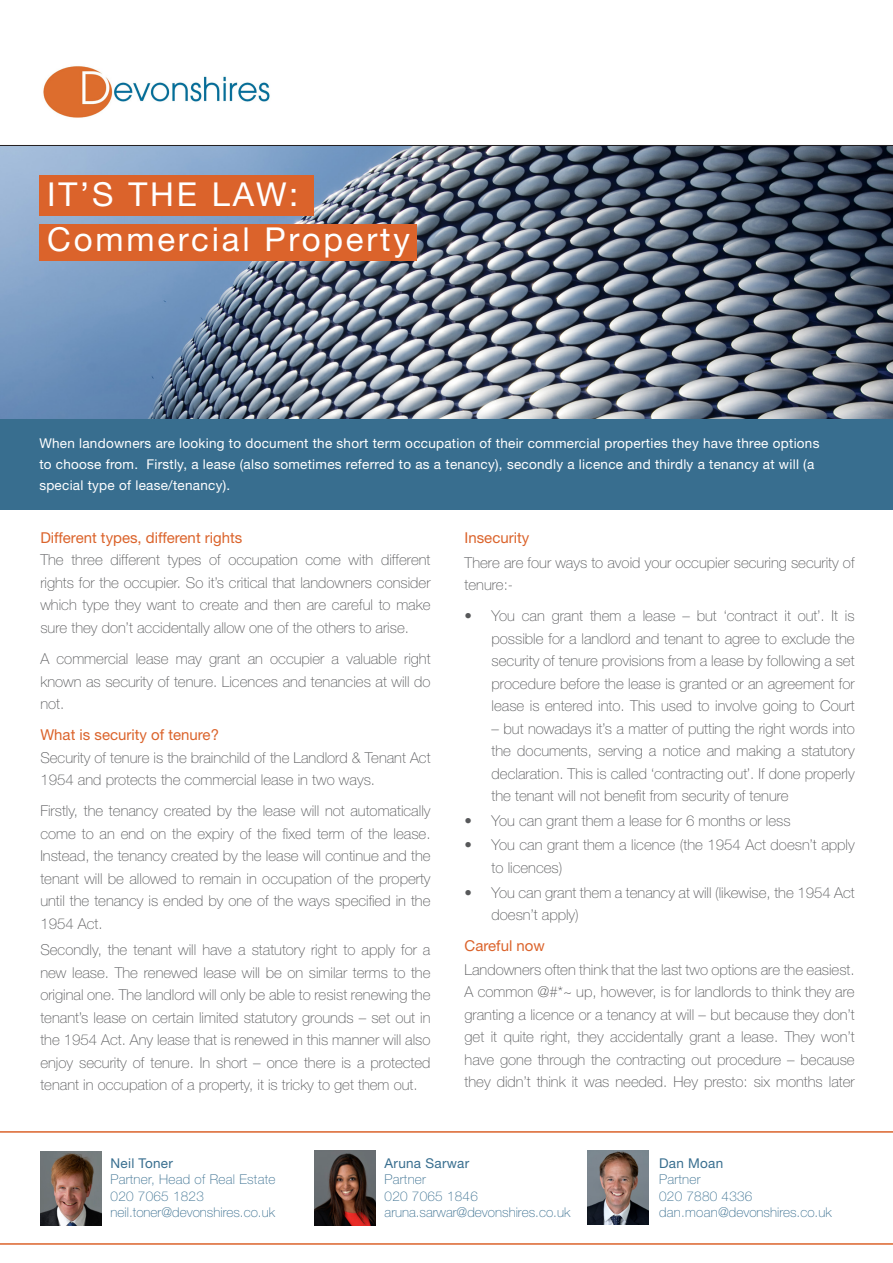
<style>
.page{position:relative;width:893px;height:1263px;background:#fff}
.page>*{position:absolute;margin:0;border:0;box-sizing:border-box;transform-origin:0 0}
.t1{font:33px "Helvetica Neue LT Std";letter-spacing:.085em;color:#fff}
.body_copy{font:100 15px/22.5px "Helvetica Neue LT Std";color:#57585a;text-align:justify}
.body_copy-2{font:15px "Helvetica Neue LT Std";color:#db632b}
.Quotes_bar_copy{font:13.5px/21px "Helvetica Neue LT Std";letter-spacing:.02em;color:#fff}
.Partner_Name_and_tit{font:100 13.5px "Helvetica Neue LT Std";color:#386e8f}
.Partner_Name_and_tit-2{font:100 13.5px "Helvetica Neue LT Std";letter-spacing:.02em;color:#386e8f}
.Partner_Name_and_tit-3{font:13.5px "Helvetica Neue LT Std";letter-spacing:.02em;color:#386e8f}
</style>
<div class="page">
<img style="left:43px;top:66px;width:227px;height:52px">
<svg style="left:0;top:145px;width:893px;height:274px"></svg>
<div style="left:0;top:419px;width:893px;height:90px;background:#386e8f"></div>
<svg style="left:0;top:1131px;width:893px;height:114px"></svg>
<div style="left:39px;top:175px;width:275px;height:41px;background:#db632b"></div>
<div style="left:39px;top:224px;width:378px;height:37px;background:#db632b"></div>
<img style="left:40px;top:1151px;width:62px;height:74px">
<img style="left:315px;top:1150px;width:61px;height:75px">
<img style="left:587px;top:1150px;width:61px;height:74px">
<p class="t1" style="left:47px;top:175px;width:253px">IT’S THE LAW:</p>
<p class="t1" style="left:47px;top:220px;width:364px">Commercial Property</p>
<p class="Quotes_bar_copy" style="left:39px;top:432px;width:782px">When landowners are looking to document the short term occupation of their commercial properties they have three options to choose from. Firstly, a lease (also sometimes referred to as a tenancy), secondly a licence and thirdly a tenancy at will (a special type of lease/tenancy).</p>
<p class="body_copy-2" style="left:40px;top:529px;width:203px">Different types, different rights</p>
<p class="body_copy" style="left:40px;top:549px;width:392px">The three different types of occupation come with different rights for the occupier. So it’s critical that landowners consider which type they want to create and then are careful to make sure they don’t accidentally allow one of the others to arise.</p>
<p class="body_copy" style="left:40px;top:647px;width:392px">A commercial lease may grant an occupier a valuable right known as security of tenure. Licences and tenancies at will do not.</p>
<p class="body_copy-2" style="left:40px;top:726px;width:180px">What is security of tenure?</p>
<p class="body_copy" style="left:40px;top:746px;width:392px">Security of tenure is the brainchild of the Landlord &amp; Tenant Act<br>1954 and protects the commercial lease in two ways.</p>
<p class="body_copy" style="left:40px;top:799px;width:392px">Firstly, the tenancy created by the lease will not automatically come to an end on the expiry of the fixed term of the lease.<br>Instead, the tenancy created by the lease will continue and the tenant will be allowed to remain in occupation of the property until the tenancy is ended by one of the ways specified in the 1954 Act.</p>
<p class="body_copy" style="left:40px;top:939px;width:392px">Secondly, the tenant will have a statutory right to apply for a new lease. The renewed lease will be on similar terms to the original one. The landlord will only be able to resist renewing the tenant’s lease on certain limited statutory grounds – set out in the 1954 Act. Any lease that is renewed in this manner will also enjoy security of tenure. In short – once there is a protected tenant in occupation of a property, it is tricky to get them out.</p>
<p class="body_copy-2" style="left:465px;top:529px;width:66px">Insecurity</p>
<p class="body_copy" style="left:465px;top:551px;width:392px">There are four ways to avoid your occupier securing security of tenure:-</p>
<p class="body_copy" style="left:492px;top:604px;width:365px;text-indent:-27px">• You can grant them a lease – but ‘contract it out’. It is possible for a landlord and tenant to agree to exclude the security of tenure provisions from a lease by following a set procedure before the lease is granted or an agreement for lease is entered into. This used to involve going to Court</p>
<p class="body_copy" style="left:492px;top:717px;width:365px">– but nowadays it’s a matter of putting the right words into the documents, serving a notice and making a statutory declaration. This is called ‘contracting out’. If done properly the tenant will not benefit from security of tenure</p>
<p class="body_copy" style="left:465px;top:809px;width:328px">• You can grant them a lease for 6 months or less</p>
<p class="body_copy" style="left:492px;top:834px;width:365px;text-indent:-27px">• You can grant them a licence (the 1954 Act doesn’t apply to licences)</p>
<p class="body_copy" style="left:492px;top:881px;width:365px;text-indent:-27px">• You can grant them a tenancy at will (likewise, the 1954 Act doesn’t apply)</p>
<p class="body_copy-2" style="left:465px;top:937px;width:82px">Careful now</p>
<p class="body_copy" style="left:465px;top:958px;width:392px">Landowners often think that the last two options are the easiest.<br>A common @#*~ up, however, is for landlords to think they are granting a licence or a tenancy at will – but because they don’t get it quite right, they accidentally grant a lease. They won’t have gone through the contracting out procedure – because they didn’t think it was needed. Hey presto: six months later</p>
<p class="Partner_Name_and_tit-3" style="left:111px;top:1155px;width:64px">Neil Toner</p>
<p class="Partner_Name_and_tit-2" style="left:111px;top:1171px;width:166px">Partner, Head of Real Estate</p>
<p class="Partner_Name_and_tit-2" style="left:111px;top:1188px;width:95px">020 7065 1823</p>
<p class="Partner_Name_and_tit" style="left:111px;top:1204px;width:166px">neil.toner@devonshires.co.uk</p>
<p class="Partner_Name_and_tit-3" style="left:385px;top:1155px;width:86px">Aruna Sarwar</p>
<p class="Partner_Name_and_tit-2" style="left:385px;top:1171px;width:43px">Partner</p>
<p class="Partner_Name_and_tit-2" style="left:385px;top:1188px;width:95px">020 7065 1846</p>
<p class="Partner_Name_and_tit" style="left:385px;top:1204px;width:187px">aruna.sarwar@devonshires.co.uk</p>
<p class="Partner_Name_and_tit-3" style="left:659px;top:1155px;width:66px">Dan Moan</p>
<p class="Partner_Name_and_tit-2" style="left:659px;top:1171px;width:43px">Partner</p>
<p class="Partner_Name_and_tit-2" style="left:659px;top:1188px;width:95px">020 7880 4336</p>
<p class="Partner_Name_and_tit" style="left:659px;top:1204px;width:174px">dan.moan@devonshires.co.uk</p>
</div>
